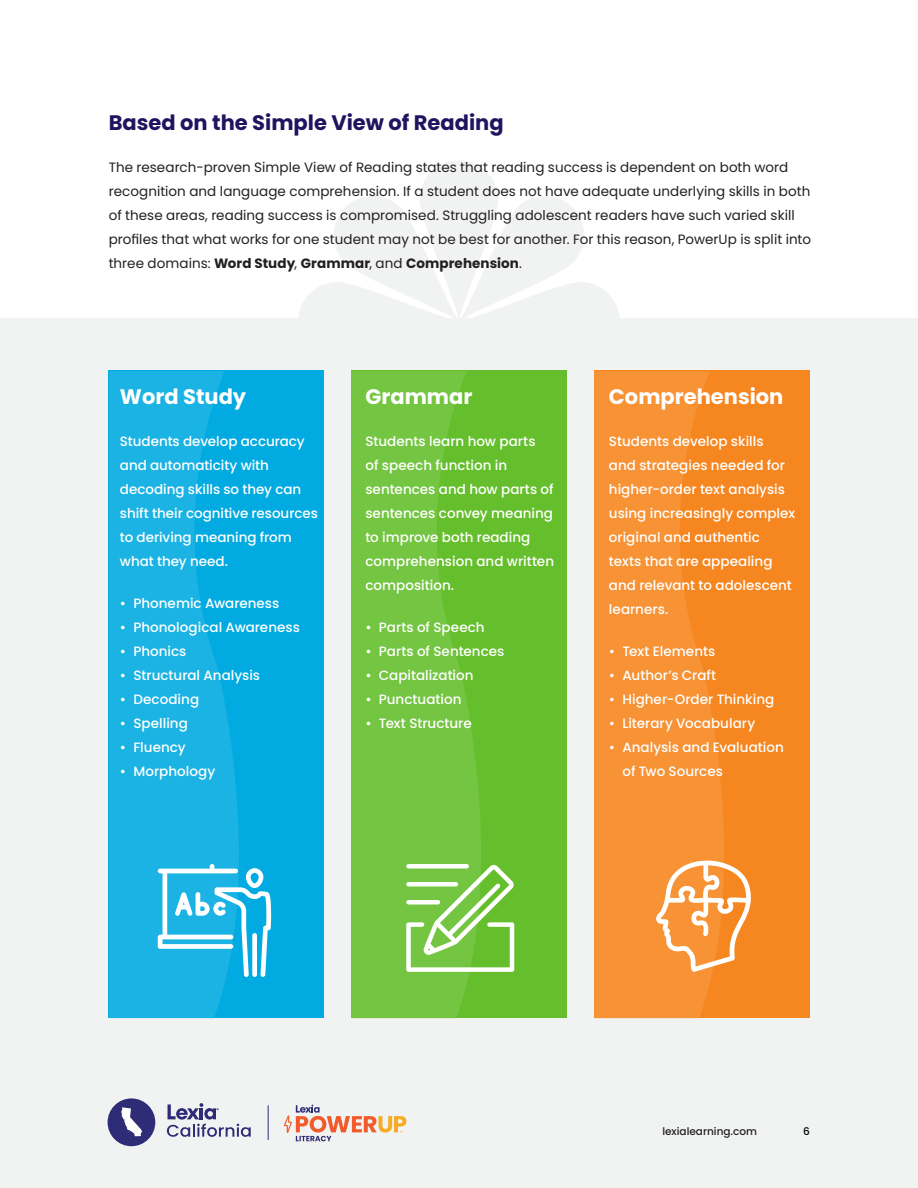
<style>
.page{position:relative;width:918px;height:1188px;background:#fff}
.page>*{position:absolute;margin:0;border:0;box-sizing:border-box;transform-origin:0 0}
.t1{font:700 21px "Poppins";color:#21145f}
.t2{font:700 21px "Poppins";color:#fff}
.t3{font:500 13.5px/24px "Poppins";color:#fff}
.t4{font:13.5px/24px "Poppins";letter-spacing:.005em;color:#231f20}
.t5{font:500 10.5px "Poppins";color:#231f20}
.t6{font:500 10.5px "Poppins";color:#000}
.s1{font-weight:700}
</style>
<div class="page">
<svg style="left:298px;top:161px;width:322px;height:158px"></svg>
<div style="left:0;top:319px;width:918px;height:869px;background:#f1f2f2"></div>
<div style="left:108px;top:370px;width:216px;height:648px;background:#01aae0"></div>
<div style="left:594px;top:370px;width:216px;height:648px;background:#f6861f"></div>
<div style="left:351px;top:370px;width:216px;height:648px;background:#65bf2c"></div>
<svg style="left:109px;top:371px;width:130px;height:647px;fill:#1bb3e3"></svg>
<svg style="left:351px;top:371px;width:143px;height:647px;fill:#74c541"></svg>
<svg style="left:594px;top:371px;width:130px;height:647px;fill:#f79235"></svg>
<svg style="left:158px;top:864px;width:114px;height:113px"></svg>
<svg style="left:655px;top:860px;width:96px;height:112px"></svg>
<div style="left:406px;top:864px;width:63px;height:5px;background:#fff;border-radius:2px"></div>
<svg style="left:406px;top:865px;width:108px;height:107px"></svg>
<hr style="left:268px;top:1105px;width:1px;height:35px;background:#2e2c76">
<svg style="left:284px;top:1105px;width:122px;height:36px"></svg>
<div style="left:108px;top:1098px;width:47px;height:48px;background:#2e2c76;border-radius:50%"></div>
<svg style="left:167px;top:1103px;width:84px;height:34px"></svg>
<svg style="left:121px;top:1107px;width:21px;height:29px"></svg>
<h1 class="t1" style="left:109px;top:111px;width:396px">Based on the Simple View of Reading</h1>
<p class="t4" style="left:109px;top:155px;width:704px">The research-proven Simple View of Reading states that reading success is dependent on both word recognition and language comprehension. If a student does not have adequate underlying skills in both of these areas, reading success is compromised. Struggling adolescent readers have such varied skill profiles that what works for one student may not be best for another. For this reason, PowerUp is split into three domains: <span class="s1">Word Study</span>, <span class="s1">Grammar</span>, and <span class="s1">Comprehension</span>.</p>
<h1 class="t2" style="left:120px;top:385px;width:128px">Word Study</h1>
<p class="t3" style="left:120px;top:429px;width:200px">Students develop accuracy and automaticity with decoding skills so they can shift their cognitive resources to deriving meaning from what they need.</p>
<p class="t3" style="left:120px;top:591px;width:161px">• Phonemic Awareness</p>
<p class="t3" style="left:120px;top:615px;width:181px">• Phonological Awareness</p>
<p class="t3" style="left:120px;top:639px;width:68px">• Phonics</p>
<p class="t3" style="left:120px;top:663px;width:142px">• Structural Analysis</p>
<p class="t3" style="left:120px;top:687px;width:81px">• Decoding</p>
<p class="t3" style="left:120px;top:711px;width:69px">• Spelling</p>
<p class="t3" style="left:120px;top:735px;width:67px">• Fluency</p>
<p class="t3" style="left:120px;top:759px;width:97px">• Morphology</p>
<h1 class="t2" style="left:365px;top:385px;width:108px">Grammar</h1>
<p class="t3" style="left:365px;top:429px;width:190px">Students learn how parts<br>of speech function in sentences and how parts of sentences convey meaning to improve both reading comprehension and written composition.</p>
<p class="t3" style="left:365px;top:615px;width:121px">• Parts of Speech</p>
<p class="t3" style="left:365px;top:639px;width:141px">• Parts of Sentences</p>
<p class="t3" style="left:365px;top:663px;width:110px">• Capitalization</p>
<p class="t3" style="left:365px;top:687px;width:98px">• Punctuation</p>
<p class="t3" style="left:365px;top:711px;width:108px">• Text Structure</p>
<h1 class="t2" style="left:609px;top:385px;width:176px">Comprehension</h1>
<p class="t3" style="left:609px;top:429px;width:188px">Students develop skills<br>and strategies needed for higher-order text analysis using increasingly complex original and authentic texts that are appealing and relevant to adolescent learners.</p>
<p class="t3" style="left:609px;top:639px;width:108px">• Text Elements</p>
<p class="t3" style="left:609px;top:663px;width:109px">• Author’s Craft</p>
<p class="t3" style="left:609px;top:687px;width:167px">• Higher-Order Thinking</p>
<p class="t3" style="left:609px;top:711px;width:148px">• Literary Vocabulary</p>
<p class="t3" style="left:622px;top:735px;width:163px;text-indent:-14px">• Analysis and Evaluation of Two Sources</p>
<p class="t5" style="left:662px;top:1125px;width:96px">lexialearning.com</p>
<p class="t6" style="left:803px;top:1125px;width:8px">6</p>
</div>
